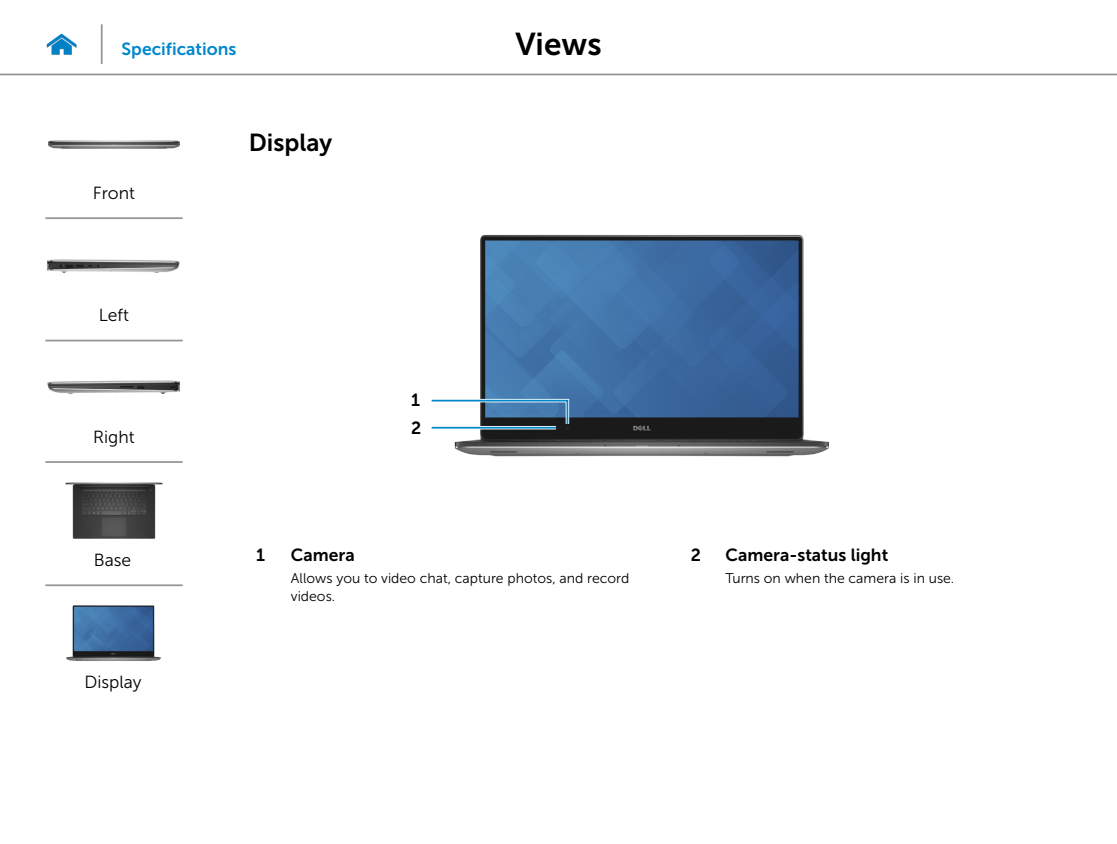
<style>
.page{position:relative;width:1117px;height:844px;background:#fff}
.page>*{position:absolute;margin:0;border:0;box-sizing:border-box;transform-origin:0 0}
.Head1{font:31.5px "Museo Sans For Dell 700";color:#000}
.Head2{font:24.5px "Museo Sans For Dell 700";color:#000}
.Callout_Head{font:17.5px "Museo Sans For Dell 700";color:#000}
.Image_Title{font:17.5px "Museo Sans For Dell 300";color:#000}
.Hyperlink{font:17.5px "Museo Sans For Dell 700";color:#0087cc}
.Callout-L{font:17.5px "Museo Sans For Dell 700";color:#000}
.Callout_description{font:14px/17.5px "Museo Sans For Dell 300";color:#000}
</style>
<div class="page">
<hr style="left:0;top:74px;width:1116px;height:1px;background:#939598">
<img style="left:46px;top:33px;width:31px;height:22px">
<img style="left:454px;top:234px;width:375px;height:223px">
<svg style="left:431px;top:397px;width:139px;height:30px"></svg>
<hr style="left:431px;top:426px;width:125px;height:3px;background:#fff">
<hr style="left:431px;top:426px;width:125px;height:2px;background:#0087cc">
<hr style="left:101px;top:24px;width:2px;height:40px;background:#939598">
<img style="left:48px;top:140px;width:132px;height:9px">
<img style="left:47px;top:259px;width:133px;height:14px">
<img style="left:47px;top:380px;width:133px;height:14px">
<img style="left:65px;top:482px;width:98px;height:57px">
<img style="left:66px;top:605px;width:95px;height:56px">
<hr style="left:45px;top:217px;width:138px;height:2px;background:#939598">
<hr style="left:45px;top:339px;width:138px;height:2px;background:#939598">
<hr style="left:45px;top:461px;width:138px;height:2px;background:#939598">
<hr style="left:45px;top:584px;width:138px;height:2px;background:#939598">
<p class="Hyperlink" style="left:122px;top:39px;width:116px">Specifications</p>
<p class="Head1" style="left:515px;top:26px;width:88px">Views</p>
<p class="Image_Title" style="left:93px;top:183px;width:44px">Front</p>
<p class="Image_Title" style="left:99px;top:305px;width:32px">Left</p>
<p class="Image_Title" style="left:93px;top:428px;width:43px">Right</p>
<p class="Image_Title" style="left:94px;top:550px;width:39px">Base</p>
<p class="Image_Title" style="left:84px;top:672px;width:59px">Display</p>
<p class="Head2" style="left:249px;top:128px;width:85px">Display</p>
<p class="Callout-L" style="left:411px;top:390px;width:10px">1</p>
<p class="Callout-L" style="left:411px;top:418px;width:12px">2</p>
<p class="Callout_Head" style="left:256px;top:544px;width:10px">1</p>
<p class="Callout_Head" style="left:291px;top:544px;width:65px">Camera</p>
<p class="Callout_description" style="left:291px;top:569px;width:340px">Allows you to video chat, capture photos, and record videos.</p>
<p class="Callout_Head" style="left:690px;top:544px;width:12px">2</p>
<p class="Callout_Head" style="left:725px;top:544px;width:164px">Camera-status light</p>
<p class="Callout_description" style="left:725px;top:569px;width:230px">Turns on when the camera is in use.</p>
</div>
